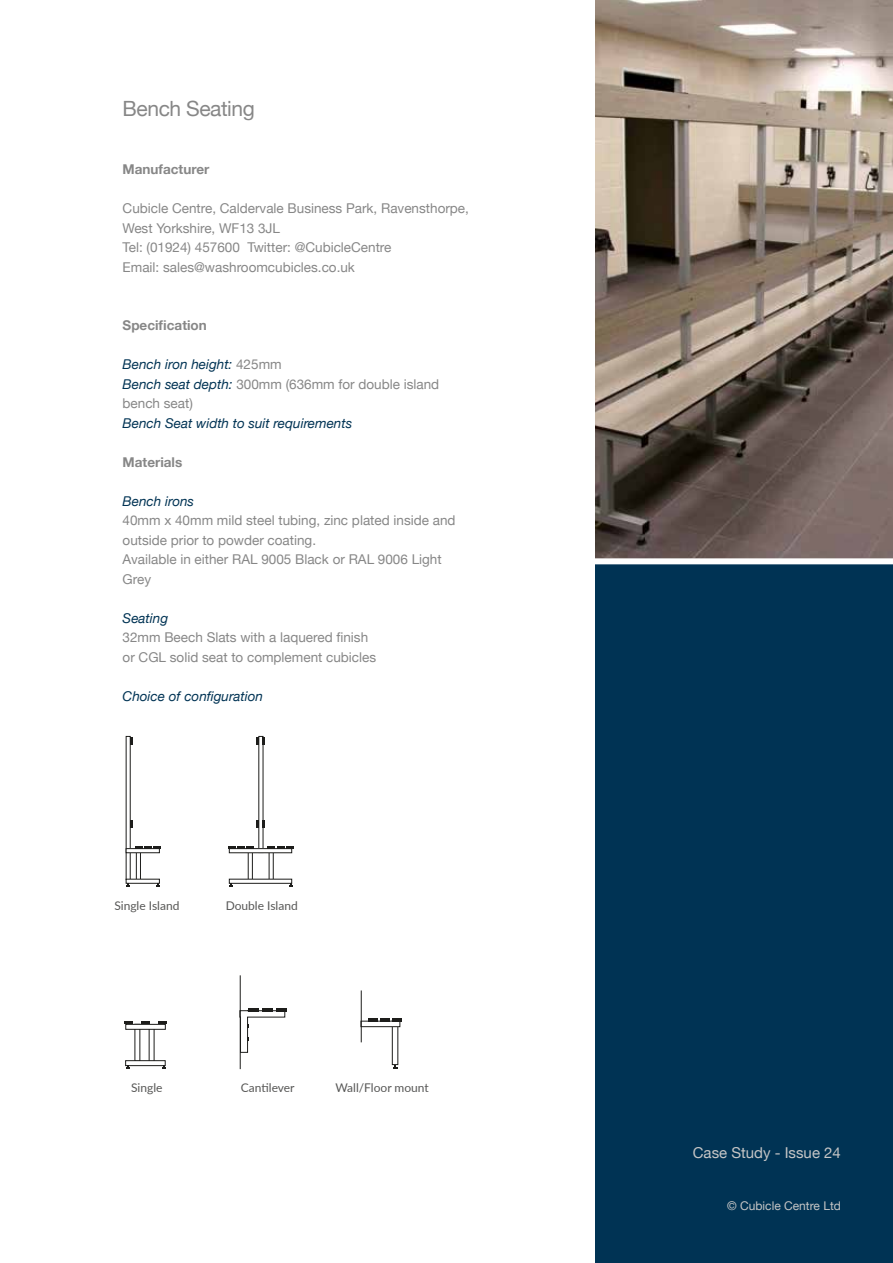
<style>
.page{position:relative;width:893px;height:1263px;background:#fff}
.page>*{position:absolute;margin:0;border:0;box-sizing:border-box;transform-origin:0 0}
.t1{font:21px "Helvetica Neue";letter-spacing:-.02em;color:#878787}
.t2{font:15px "Helvetica Neue";color:#c6c6c6}
.t3{font:13.5px/19.5px "Helvetica Neue";color:#878787}
.t4{font:italic 13.5px "Helvetica Neue";color:#003354}
.t5{font:700 13.5px "Helvetica Neue";color:#878787}
.t6{font:12px "Lato";color:#575756}
.t7{font:12px "Helvetica Neue";color:#c6c6c6}
.t8{font:11.7px "Lato";color:#3c3c3b}
.s1{font-style:italic;color:#003354}
</style>
<div class="page">
<div style="left:595px;top:553px;width:298px;height:710px;background:#003354"></div>
<img style="left:595px;top:0;width:298px;height:558px">
<div style="left:594px;top:558px;width:299px;height:6px;background:#fff"></div>
<div style="left:248px;top:847px;width:5px;height:34px;border:1px solid #1d1d1b"></div>
<svg style="left:229px;top:849px;width:63px;height:4px"></svg>
<svg style="left:268px;top:846px;width:25px;height:3px"></svg>
<svg style="left:228px;top:846px;width:26px;height:3px"></svg>
<svg style="left:257px;top:820px;width:8px;height:7px"></svg>
<svg style="left:257px;top:737px;width:8px;height:8px"></svg>
<div style="left:136px;top:847px;width:5px;height:34px;border:1px solid #1d1d1b"></div>
<hr style="left:126px;top:849px;width:33px;height:4px;background:#fff">
<div style="left:126px;top:848px;width:34px;height:5px;border:1px solid #1d1d1b"></div>
<svg style="left:135px;top:846px;width:25px;height:3px"></svg>
<svg style="left:130px;top:820px;width:2px;height:7px"></svg>
<svg style="left:130px;top:737px;width:2px;height:7px"></svg>
<div style="left:125px;top:1060px;width:40px;height:6px;border:1px solid #1d1d1b"></div>
<svg style="left:162px;top:1065px;width:3px;height:4px"></svg>
<svg style="left:126px;top:1066px;width:4px;height:3px"></svg>
<div style="left:126px;top:1024px;width:39px;height:5px;border:1px solid #1d1d1b"></div>
<svg style="left:125px;top:1021px;width:8px;height:3px"></svg>
<svg style="left:141px;top:1021px;width:9px;height:3px"></svg>
<svg style="left:158px;top:1021px;width:8px;height:3px"></svg>
<div style="left:392px;top:1020px;width:6px;height:45px;border:1px solid #1d1d1b"></div>
<div style="left:361px;top:1021px;width:39px;height:6px;background:#fff"></div>
<div style="left:361px;top:1021px;width:39px;height:6px;border:1px solid #1d1d1b"></div>
<svg style="left:368px;top:1019px;width:34px;height:3px"></svg>
<svg style="left:393px;top:1065px;width:4px;height:4px"></svg>
<hr style="left:361px;top:990px;width:1px;height:52px;background:#1d1d1b">
<hr style="left:248px;top:1008px;width:11px;height:4px;background:#1d1d1b">
<hr style="left:262px;top:1008px;width:11px;height:4px;background:#1d1d1b">
<hr style="left:276px;top:1008px;width:11px;height:4px;background:#1d1d1b">
<hr style="left:240px;top:975px;width:1px;height:94px;background:#1d1d1b">
<svg style="left:239px;top:1010px;width:46px;height:43px"></svg>
<h1 class="t1" style="left:123px;top:93px;width:134px">Bench Seating</h1>
<p class="t5" style="left:123px;top:159px;width:88px">Manufacturer</p>
<p class="t3" style="left:123px;top:199px;width:348px">Cubicle Centre, Caldervale Business Park, Ravensthorpe, West Yorkshire, WF13 3JL<br>Tel: (01924) 457600 Twitter: @CubicleCentre<br>Email: sales@washroomcubicles.co.uk</p>
<p class="t5" style="left:123px;top:315px;width:86px">Specification</p>
<p class="t3" style="left:123px;top:355px;width:318px"><span class="s1">Bench iron height:</span> 425mm<br><span class="s1">Bench seat depth:</span> 300mm (636mm for double island bench seat)</p>
<p class="t4" style="left:123px;top:413px;width:231px">Bench Seat width to suit requirements</p>
<p class="t5" style="left:123px;top:451px;width:61px">Materials</p>
<p class="t4" style="left:123px;top:491px;width:73px">Bench irons</p>
<p class="t3" style="left:123px;top:511px;width:334px">40mm x 40mm mild steel tubing, zinc plated inside and outside prior to powder coating.<br>Available in either RAL 9005 Black or RAL 9006 Light Grey</p>
<p class="t4" style="left:123px;top:608px;width:47px">Seating</p>
<p class="t3" style="left:123px;top:628px;width:255px">32mm Beech Slats with a laquered finish or CGL solid seat to complement cubicles</p>
<p class="t4" style="left:123px;top:686px;width:142px">Choice of configuration</p>
<p class="t6" style="left:226px;top:897px;width:74px">Double Island</p>
<p class="t6" style="left:114px;top:897px;width:67px">Single Island</p>
<p class="t8" style="left:112px;top:901px;width:65px">Single Island</p>
<p class="t8" style="left:226px;top:901px;width:71px">Double Island</p>
<p class="t6" style="left:131px;top:1079px;width:33px">Single</p>
<p class="t6" style="left:241px;top:1079px;width:55px">Cantilever</p>
<p class="t6" style="left:335px;top:1079px;width:95px">Wall/Floor mount</p>
<p class="t8" style="left:130px;top:1084px;width:32px">Single</p>
<p class="t8" style="left:237px;top:1084px;width:55px">Cantilever</p>
<p class="t8" style="left:351px;top:1084px;width:63px">Wall-Mount</p>
<p class="t2" style="left:693px;top:1141px;width:150px">Case Study - Issue 24</p>
<p class="t7" style="left:727px;top:1197px;width:115px">© Cubicle Centre Ltd</p>
</div>
